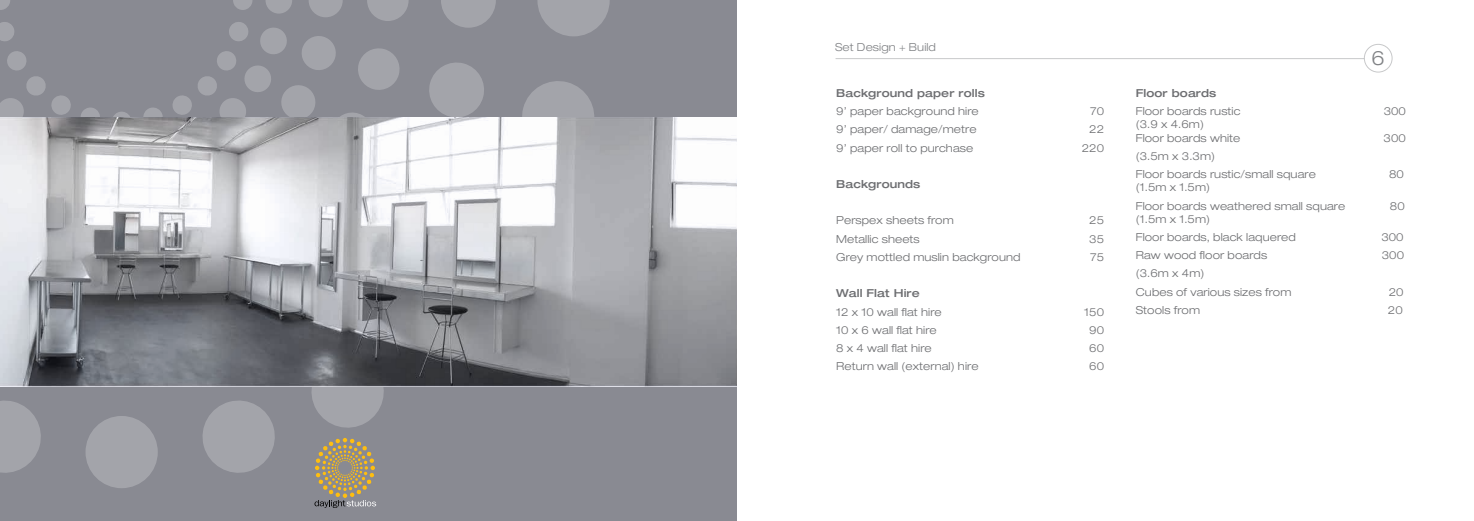
<style>
.page{position:relative;width:1474px;height:521px;background:#fff}
.page>*{position:absolute;margin:0;border:0;box-sizing:border-box;transform-origin:0 0}
.t1{font:300 expanded 19.78px "Helvetica Neue";color:#808285}
.t2{font:300 expanded 11.03px/18.2px "Helvetica Neue";letter-spacing:.01em;color:#6d6e71}
.t3{font:500 expanded 11.03px "Helvetica Neue";letter-spacing:.01em;color:#6d6e71}
.t4{font:300 expanded 11.03px "Helvetica Neue";letter-spacing:.01em;color:#808285}
</style>
<div class="page">
<div style="left:0;top:386px;width:737px;height:135px;background:#898a92"></div>
<div style="left:0;top:0;width:737px;height:117px;background:#898a92"></div>
<div style="left:85px;top:416px;width:73px;height:72px;background:#a3a4aa;border-radius:50%"></div>
<svg style="left:112px;top:112px;width:19px;height:19px"></svg>
<svg style="left:0;top:0;width:10px;height:10px"></svg>
<svg style="left:0;top:400px;width:41px;height:73px"></svg>
<svg style="left:0;top:51px;width:101px;height:67px"></svg>
<svg style="left:0;top:22px;width:14px;height:19px"></svg>
<svg style="left:142px;top:0;width:467px;height:508px"></svg>
<div style="left:1363px;top:44px;width:29px;height:29px;border:1px solid #808285;border-radius:50%"></div>
<hr style="left:835px;top:58px;width:528px;height:1px;background:#808285">
<img style="left:0;top:118px;width:737px;height:268px">
<p class="t4" style="left:835px;top:40px;width:102px">Set Design + Build</p>
<p class="t3" style="left:836px;top:86px;width:150px">Background paper rolls</p>
<p class="t2" style="left:836px;top:102px;width:144px">9’ paper background hire</p>
<p class="t2" style="left:1090px;top:102px;width:16px">70</p>
<p class="t2" style="left:836px;top:120px;width:142px">9’ paper/ damage/metre</p>
<p class="t2" style="left:1089px;top:120px;width:16px">22</p>
<p class="t2" style="left:836px;top:138px;width:138px">9’ paper roll to purchase</p>
<p class="t2" style="left:1081px;top:138px;width:24px">220</p>
<p class="t3" style="left:836px;top:177px;width:86px">Backgrounds</p>
<p class="t2" style="left:836px;top:211px;width:119px">Perspex sheets from</p>
<p class="t2" style="left:1089px;top:211px;width:16px">25</p>
<p class="t2" style="left:836px;top:229px;width:85px">Metallic sheets</p>
<p class="t2" style="left:1089px;top:229px;width:16px">35</p>
<p class="t2" style="left:836px;top:248px;width:186px">Grey mottled muslin background</p>
<p class="t2" style="left:1090px;top:248px;width:16px">75</p>
<p class="t3" style="left:836px;top:286px;width:85px">Wall Flat Hire</p>
<p class="t2" style="left:836px;top:302px;width:107px">12 x 10 wall flat hire</p>
<p class="t2" style="left:1084px;top:302px;width:21px">150</p>
<p class="t2" style="left:836px;top:321px;width:102px">10 x 6 wall flat hire</p>
<p class="t2" style="left:1089px;top:321px;width:16px">90</p>
<p class="t2" style="left:836px;top:339px;width:97px">8 x 4 wall flat hire</p>
<p class="t2" style="left:1089px;top:339px;width:16px">60</p>
<p class="t2" style="left:836px;top:357px;width:144px">Return wall (external) hire</p>
<p class="t2" style="left:1089px;top:357px;width:16px">60</p>
<h1 class="t1" style="left:1371px;top:46px;width:15px">6</h1>
<p class="t3" style="left:1135px;top:86px;width:82px">Floor boards</p>
<p class="t2" style="left:1135px;top:102px;width:106px">Floor boards rustic</p>
<p class="t2" style="left:1383px;top:102px;width:24px">300</p>
<p class="t2" style="left:1135px;top:118px;width:106px;line-height:13.2px">(3.9 x 4.6m)<br>Floor boards white</p>
<p class="t2" style="left:1383px;top:129px;width:24px">300</p>
<p class="t2" style="left:1135px;top:147px;width:182px">(3.5m x 3.3m)<br>Floor boards rustic/small square</p>
<p class="t2" style="left:1135px;top:178px;width:211px">(1.5m x 1.5m)<br>Floor boards weathered small square</p>
<p class="t2" style="left:1135px;top:210px;width:161px">(1.5m x 1.5m)<br>Floor boards, black laquered</p>
<p class="t2" style="left:1389px;top:165px;width:16px">80</p>
<p class="t2" style="left:1389px;top:196px;width:16px">80</p>
<p class="t2" style="left:1381px;top:228px;width:24px">300</p>
<p class="t2" style="left:1135px;top:246px;width:133px">Raw wood floor boards</p>
<p class="t2" style="left:1381px;top:246px;width:24px">300</p>
<p class="t2" style="left:1135px;top:264px;width:157px">(3.6m x 4m)<br>Cubes of various sizes from</p>
<p class="t2" style="left:1388px;top:282px;width:16px">20</p>
<p class="t2" style="left:1135px;top:301px;width:66px">Stools from</p>
<p class="t2" style="left:1387px;top:301px;width:16px">20</p>
</div>
